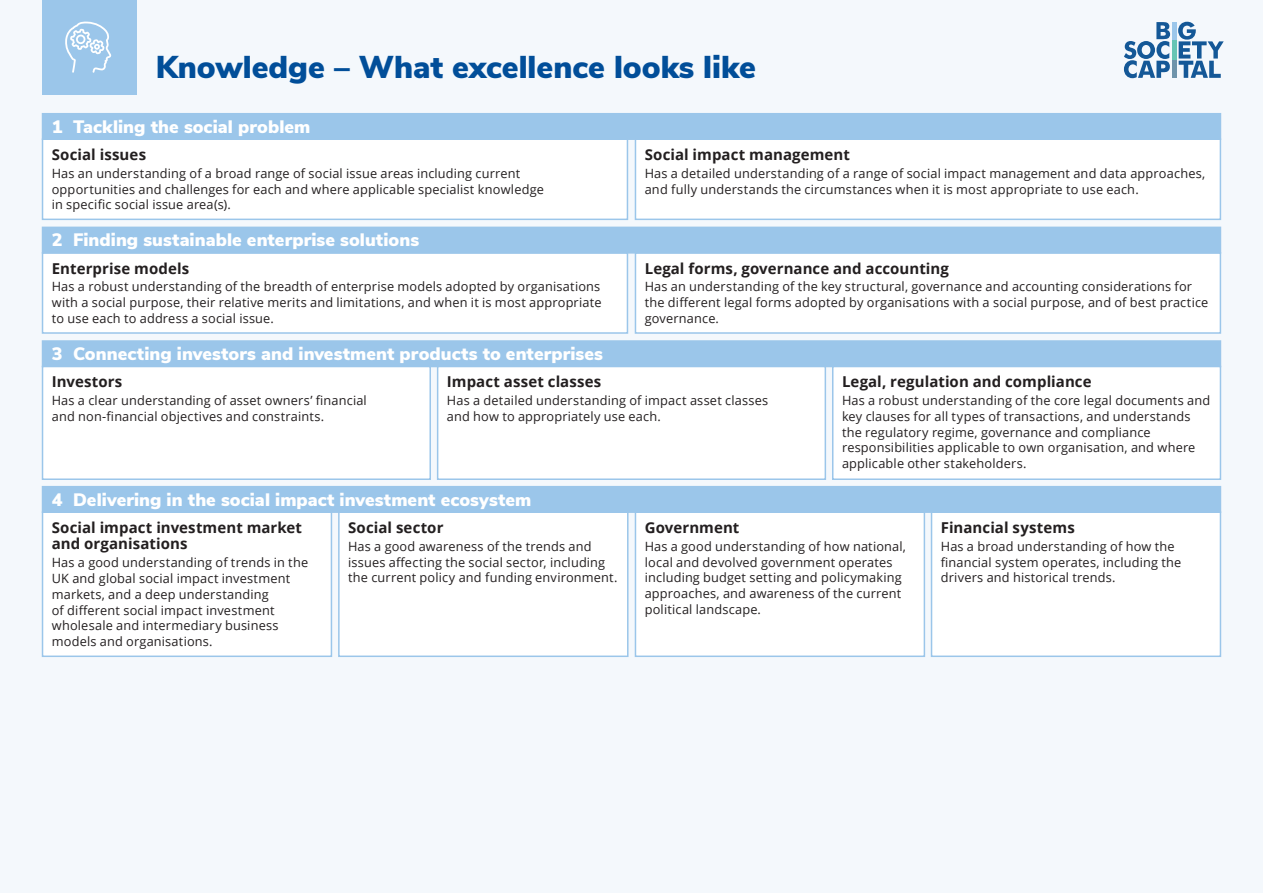
<style>
.page{position:relative;width:1263px;height:893px;background:#f4f8fc}
.page>*{position:absolute;margin:0;border:0;box-sizing:border-box;transform-origin:0 0}
.t1{font:900 31.5px "Nunito Sans";color:#014e99}
.Title_bar_text{font:900 18px "Nunito Sans";letter-spacing:.005em;color:#fff}
.Body_sub-head{font:700 15px/16.5px "Open Sans";letter-spacing:.005em;color:#231f20}
.Body_copy{font:12.75px/15.8px "Open Sans";letter-spacing:.015em;color:#231f20}
</style>
<div class="page">
<div style="left:43px;top:0;width:94px;height:94px;background:#9bc6ea"></div>
<svg style="left:65px;top:21px;width:46px;height:52px"></svg>
<div style="left:43px;top:139px;width:584px;height:80px;background:#fff"></div>
<div style="left:42px;top:138px;width:586px;height:82px;border:2px solid #9bc6ea"></div>
<div style="left:635px;top:139px;width:585px;height:80px;background:#fff"></div>
<div style="left:635px;top:138px;width:586px;height:82px;border:2px solid #9bc6ea"></div>
<div style="left:43px;top:114px;width:1177px;height:25px;background:#9bc6ea"></div>
<div style="left:42px;top:113px;width:1179px;height:27px;border:2px solid #9bc6ea"></div>
<div style="left:43px;top:253px;width:584px;height:80px;background:#fff"></div>
<div style="left:42px;top:252px;width:586px;height:82px;border:2px solid #9bc6ea"></div>
<div style="left:635px;top:253px;width:585px;height:80px;background:#fff"></div>
<div style="left:635px;top:252px;width:586px;height:82px;border:2px solid #9bc6ea"></div>
<div style="left:43px;top:227px;width:1177px;height:26px;background:#9bc6ea"></div>
<div style="left:42px;top:227px;width:1179px;height:27px;border:2px solid #9bc6ea"></div>
<div style="left:43px;top:341px;width:1177px;height:25px;background:#9bc6ea"></div>
<div style="left:42px;top:340px;width:1179px;height:27px;border:2px solid #9bc6ea"></div>
<div style="left:43px;top:366px;width:387px;height:113px;background:#fff"></div>
<div style="left:42px;top:366px;width:389px;height:114px;border:2px solid #9bc6ea"></div>
<div style="left:438px;top:366px;width:387px;height:113px;background:#fff"></div>
<div style="left:437px;top:366px;width:389px;height:114px;border:2px solid #9bc6ea"></div>
<div style="left:833px;top:366px;width:387px;height:113px;background:#fff"></div>
<div style="left:832px;top:366px;width:389px;height:114px;border:2px solid #9bc6ea"></div>
<div style="left:339px;top:512px;width:289px;height:144px;background:#fff"></div>
<div style="left:338px;top:511px;width:290px;height:146px;border:2px solid #9bc6ea"></div>
<div style="left:43px;top:512px;width:288px;height:144px;background:#fff"></div>
<div style="left:42px;top:511px;width:290px;height:146px;border:2px solid #9bc6ea"></div>
<div style="left:635px;top:512px;width:289px;height:144px;background:#fff"></div>
<div style="left:635px;top:511px;width:290px;height:146px;border:2px solid #9bc6ea"></div>
<div style="left:931px;top:512px;width:289px;height:144px;background:#fff"></div>
<div style="left:931px;top:511px;width:290px;height:146px;border:2px solid #9bc6ea"></div>
<div style="left:43px;top:487px;width:1177px;height:25px;background:#9bc6ea"></div>
<div style="left:42px;top:486px;width:1179px;height:27px;border:2px solid #9bc6ea"></div>
<svg style="left:1124px;top:22px;width:46px;height:56px"></svg>
<svg style="left:1178px;top:22px;width:46px;height:56px"></svg>
<div style="left:1171px;top:22px;width:5px;height:18px;background:#9bc6ea"></div>
<div style="left:1171px;top:60px;width:5px;height:18px;background:#6e94ab"></div>
<div style="left:1171px;top:40px;width:5px;height:20px;background:#66c5b4"></div>
<p class="t1" style="left:156px;top:44px;width:602px">Knowledge – What excellence looks like</p>
<p class="Title_bar_text" style="left:52px;top:113px;width:260px">1 Tackling the social problem</p>
<p class="Body_sub-head" style="left:52px;top:146px;width:96px">Social issues</p>
<p class="Body_copy" style="left:52px;top:165px;width:494px">Has an understanding of a broad range of social issue areas including current opportunities and challenges for each and where applicable specialist knowledge in specific social issue area(s).</p>
<p class="Title_bar_text" style="left:52px;top:227px;width:369px">2 Finding sustainable enterprise solutions</p>
<p class="Body_sub-head" style="left:52px;top:260px;width:139px">Enterprise models</p>
<p class="Body_copy" style="left:52px;top:279px;width:551px;text-align:justify">Has a robust understanding of the breadth of enterprise models adopted by organisations with a social purpose, their relative merits and limitations, and when it is most appropriate to use each to address a social issue.</p>
<p class="Body_sub-head" style="left:645px;top:146px;width:207px">Social impact management</p>
<p class="Body_copy" style="left:645px;top:165px;width:562px">Has a detailed understanding of a range of social impact management and data approaches, and fully understands the circumstances when it is most appropriate to use each.</p>
<p class="Body_sub-head" style="left:645px;top:260px;width:306px">Legal forms, governance and accounting</p>
<p class="Body_copy" style="left:645px;top:279px;width:565px">Has an understanding of the key structural, governance and accounting considerations for the different legal forms adopted by organisations with a social purpose, and of best practice governance.</p>
<p class="Title_bar_text" style="left:52px;top:341px;width:553px">3 Connecting investors and investment products to enterprises</p>
<p class="Body_sub-head" style="left:52px;top:373px;width:72px">Investors</p>
<p class="Body_copy" style="left:52px;top:392px;width:317px">Has a clear understanding of asset owners’ financial and non-financial objectives and constraints.</p>
<p class="Body_sub-head" style="left:447px;top:373px;width:156px">Impact asset classes</p>
<p class="Body_copy" style="left:447px;top:392px;width:323px">Has a detailed understanding of impact asset classes and how to appropriately use each.</p>
<p class="Title_bar_text" style="left:52px;top:486px;width:481px">4 Delivering in the social impact investment ecosystem</p>
<p class="Body_sub-head" style="left:842px;top:373px;width:251px">Legal, regulation and compliance</p>
<p class="Body_copy" style="left:842px;top:392px;width:370px">Has a robust understanding of the core legal documents and key clauses for all types of transactions, and understands the regulatory regime, governance and compliance responsibilities applicable to own organisation, and where applicable other stakeholders.</p>
<p class="Body_sub-head" style="left:52px;top:519px;width:252px">Social impact investment market and organisations</p>
<p class="Body_copy" style="left:52px;top:554px;width:258px">Has a good understanding of trends in the UK and global social impact investment markets, and a deep understanding<br>of different social impact investment wholesale and intermediary business models and organisations.</p>
<p class="Body_sub-head" style="left:348px;top:519px;width:97px">Social sector</p>
<p class="Body_copy" style="left:348px;top:538px;width:271px">Has a good awareness of the trends and issues affecting the social sector, including the current policy and funding environment.</p>
<p class="Body_sub-head" style="left:645px;top:519px;width:96px">Government</p>
<p class="Body_copy" style="left:645px;top:538px;width:263px">Has a good understanding of how national, local and devolved government operates including budget setting and policymaking approaches, and awareness of the current political landscape.</p>
<p class="Body_sub-head" style="left:941px;top:519px;width:136px">Financial systems</p>
<p class="Body_copy" style="left:941px;top:538px;width:242px">Has a broad understanding of how the financial system operates, including the drivers and historical trends.</p>
</div>
